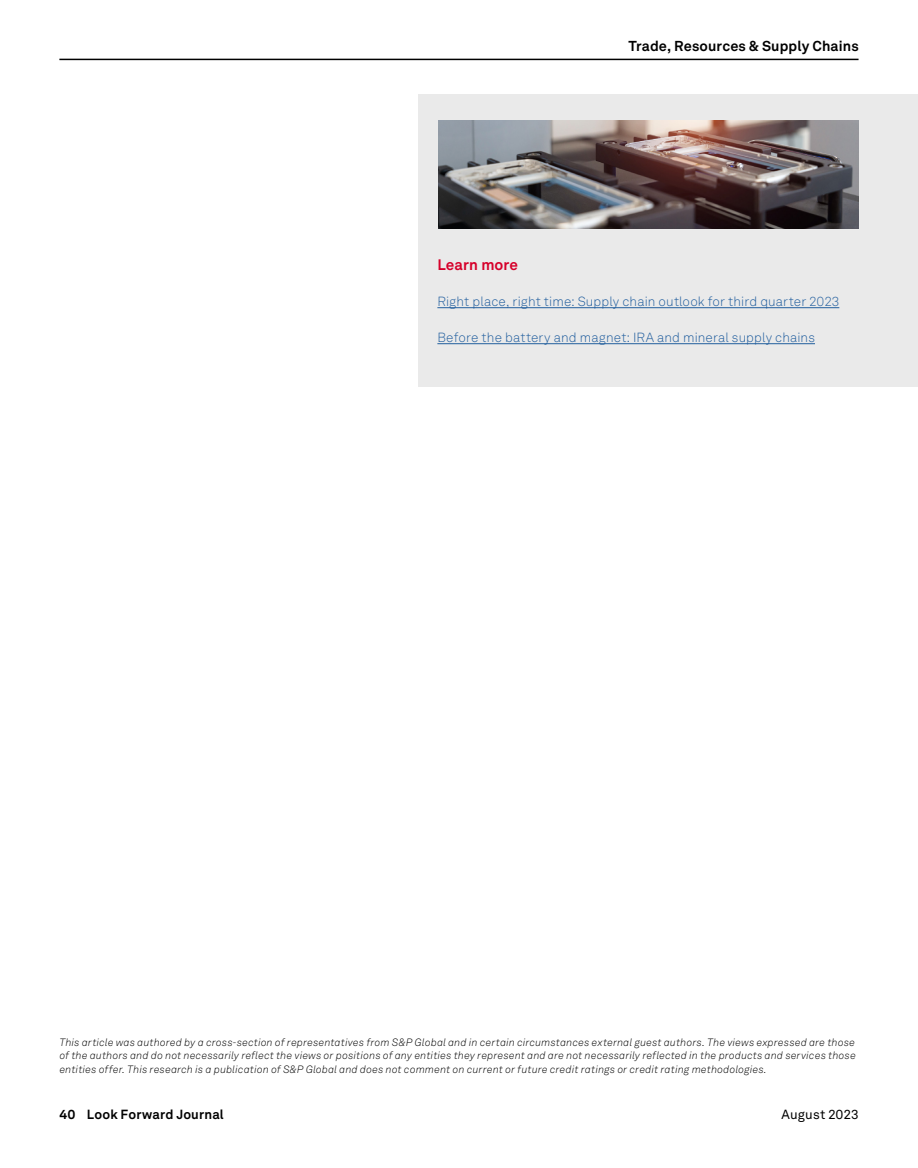
<style>
.page{position:relative;width:918px;height:1168px;background:#fff}
.page>*{position:absolute;margin:0;border:0;box-sizing:border-box;transform-origin:0 0}
.t1{font:700 15px "Akkurat LL";letter-spacing:.005em;color:#d6002a}
.t2{font:700 14.25px "Akkurat LL";letter-spacing:.01em;color:#000}
.t3{font:300 13.2px "Akkurat LL";letter-spacing:.01em;color:#215e9e}
.t4{font:700 13.2px "Akkurat LL";letter-spacing:.01em;color:#000}
.t5{font:13.2px "Akkurat LL";letter-spacing:.01em;color:#000}
.t6{font:italic 300 10.5px/13.5px "Akkurat LL";letter-spacing:.02em;color:#000;text-align:justify}
</style>
<div class="page">
<hr style="left:59px;top:59px;width:800px;height:1px;background:#000">
<div style="left:418px;top:94px;width:500px;height:293px;background:#eaeaea"></div>
<hr style="left:437px;top:307px;width:402px;height:1px;background:#215e9e">
<hr style="left:437px;top:343px;width:378px;height:1px;background:#215e9e">
<img style="left:439px;top:121px;width:420px;height:108px">
<h2 class="t2" style="left:629px;top:35px;width:232px">Trade, Resources &amp; Supply Chains</h2>
<h1 class="t1" style="left:437px;top:253px;width:82px">Learn more</h1>
<p class="t3" style="left:437px;top:292px;width:403px">Right place, right time: Supply chain outlook for third quarter 2023</p>
<p class="t3" style="left:437px;top:328px;width:379px">Before the battery and magnet: IRA and mineral supply chains</p>
<p class="t6" style="left:59px;top:1035px;width:798px">This article was authored by a cross-section of representatives from S&amp;P Global and in certain circumstances external guest authors. The views expressed are those of the authors and do not necessarily reflect the views or positions of any entities they represent and are not necessarily reflected in the products and services those entities offer. This research is a publication of S&amp;P Global and does not comment on current or future credit ratings or credit rating methodologies.</p>
<p class="t4" style="left:59px;top:1103px;width:166px">40 Look Forward Journal</p>
<p class="t5" style="left:781px;top:1104px;width:79px">August 2023</p>
</div>
